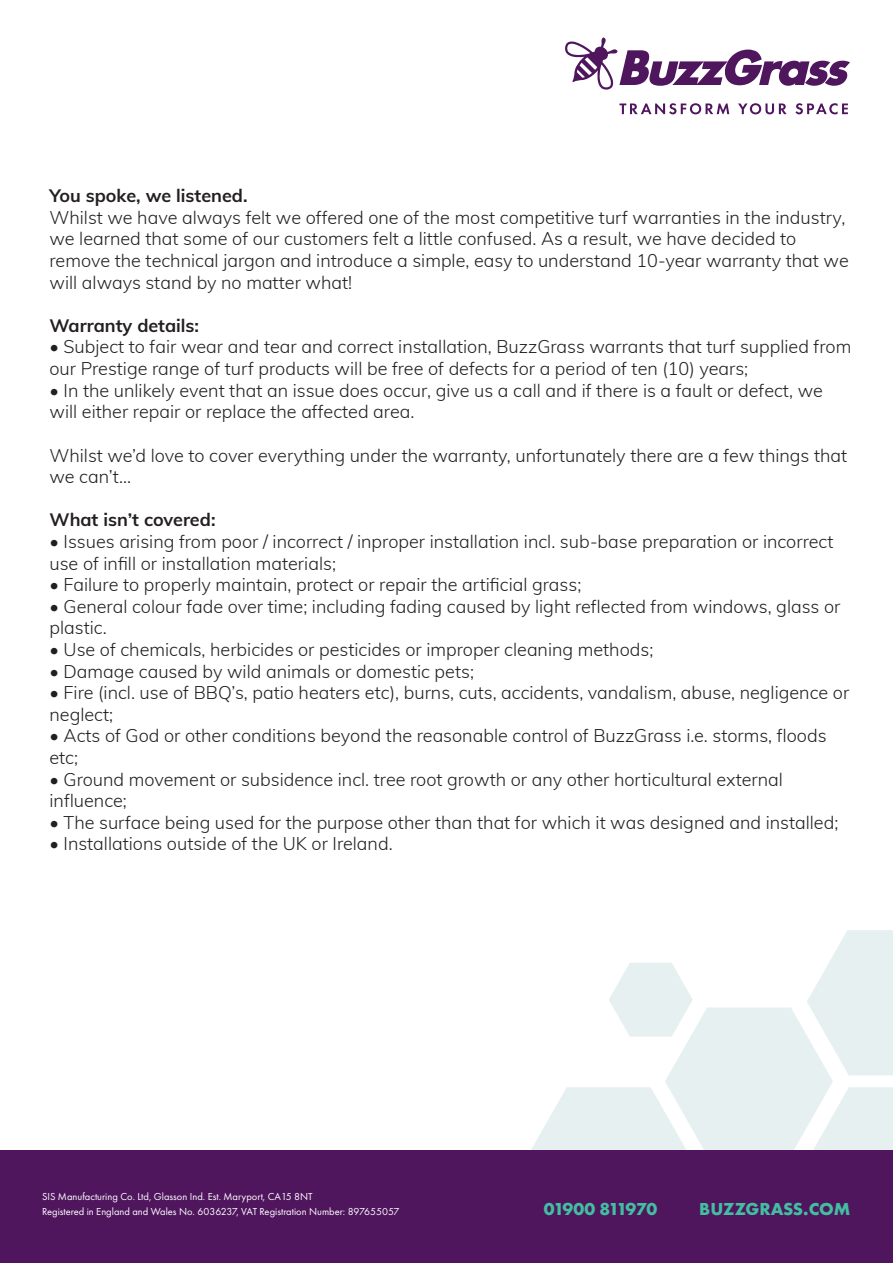
<style>
.page{position:relative;width:893px;height:1263px;background:#fff}
.page>*{position:absolute;margin:0;border:0;box-sizing:border-box;transform-origin:0 0}
.t1{font:300 18px/21.6px "Muli";color:#231f20}
.t2{font:700 18px "Muli";color:#231f20}
.t3{font:700 18px "Futura PT";letter-spacing:-.015em;color:#42bea0}
.t4{font:700 18px "Futura PT";letter-spacing:-.075em;color:#42bea0}
.t5{font:10.5px/15px "Futura PT";color:#fff}
</style>
<div class="page">
<svg style="left:531px;top:930px;width:362px;height:220px"></svg>
<div style="left:0;top:1150px;width:893px;height:113px;background:#4f165e"></div>
<svg style="left:565px;top:37px;width:285px;height:53px"></svg>
<svg style="left:619px;top:103px;width:110px;height:11px"></svg>
<svg style="left:738px;top:103px;width:49px;height:11px"></svg>
<svg style="left:795px;top:103px;width:53px;height:11px"></svg>
<p class="t2" style="left:50px;top:183px;width:200px">You spoke, we listened.</p>
<p class="t1" style="left:50px;top:206px;width:801px">Whilst we have always felt we offered one of the most competitive turf warranties in the industry, we learned that some of our customers felt a little confused. As a result, we have decided to remove the technical jargon and introduce a simple, easy to understand 10-year warranty that we will always stand by no matter what!</p>
<p class="t2" style="left:50px;top:312px;width:151px">Warranty details:</p>
<p class="t1" style="left:50px;top:335px;width:803px">• Subject to fair wear and tear and correct installation, BuzzGrass warrants that turf supplied from our Prestige range of turf products will be free of defects for a period of ten (10) years;</p>
<p class="t1" style="left:50px;top:379px;width:775px">• In the unlikely event that an issue does occur, give us a call and if there is a fault or defect, we will either repair or replace the affected area.</p>
<p class="t1" style="left:50px;top:443px;width:799px">Whilst we’d love to cover everything under the warranty, unfortunately there are a few things that we can’t…</p>
<p class="t2" style="left:50px;top:507px;width:167px">What isn’t covered:</p>
<p class="t1" style="left:50px;top:530px;width:785px">• Issues arising from poor / incorrect / inproper installation incl. sub-base preparation or incorrect use of infill or installation materials;</p>
<p class="t1" style="left:50px;top:573px;width:533px">• Failure to properly maintain, protect or repair the artificial grass;</p>
<p class="t1" style="left:50px;top:595px;width:792px">• General colour fade over time; including fading caused by light reflected from windows, glass or plastic.</p>
<p class="t1" style="left:50px;top:638px;width:605px">• Use of chemicals, herbicides or pesticides or improper cleaning methods;</p>
<p class="t1" style="left:50px;top:659px;width:426px">• Damage caused by wild animals or domestic pets;</p>
<p class="t1" style="left:50px;top:681px;width:801px">• Fire (incl. use of BBQ’s, patio heaters etc), burns, cuts, accidents, vandalism, abuse, negligence or neglect;</p>
<p class="t1" style="left:50px;top:724px;width:779px">• Acts of God or other conditions beyond the reasonable control of BuzzGrass i.e. storms, floods etc;</p>
<p class="t1" style="left:50px;top:767px;width:735px">• Ground movement or subsidence incl. tree root growth or any other horticultural external influence;</p>
<p class="t1" style="left:50px;top:811px;width:790px">• The surface being used for the purpose other than that for which it was designed and installed;</p>
<p class="t1" style="left:50px;top:832px;width:345px">• Installations outside of the UK or Ireland.</p>
<p class="t5" style="left:42px;top:1189px;width:359px">SIS Manufacturing Co. Ltd, Glasson Ind. Est. Maryport, CA15 8NT<br>Registered in England and Wales No. 6036237, VAT Registration Number: 897655057</p>
<p class="t4" style="left:544px;top:1197px;width:115px">01900 811970</p>
<p class="t3" style="left:699px;top:1197px;width:152px">BUZZGRASS.COM</p>
</div>
